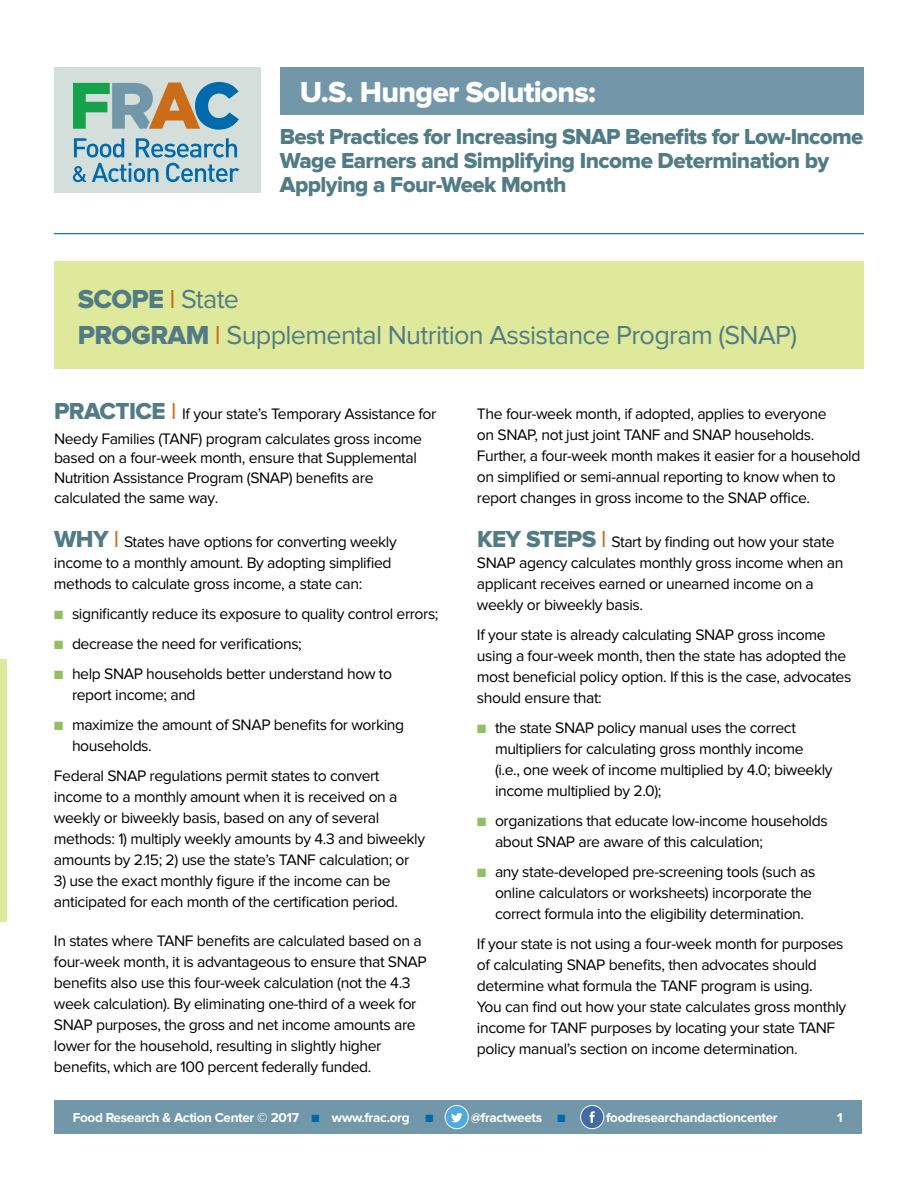
<style>
.page{position:relative;width:918px;height:1188px;background:#fff}
.page>*{position:absolute;margin:0;border:0;box-sizing:border-box;transform-origin:0 0}
.t1{font:30px "Proxima Nova Extrabld";letter-spacing:-.025em;color:#fff}
.t2{font:27px "Proxima Nova";letter-spacing:-.025em;color:#527c85}
.t3{font:27px "Proxima Nova Extrabld";letter-spacing:-.025em;color:#527c85}
.t4{font:22.5px/24px "Proxima Nova Extrabld";letter-spacing:-.025em;color:#527c85}
.t5{font:15.75px/21px "Proxima Nova";letter-spacing:-.025em;color:#000}
.t6{font:700 13.5px "Proxima Nova";letter-spacing:-.025em;color:#fff}
.s1{font-family:"Proxima Nova";color:#ca6c18}
.s2{font-family:"Proxima Nova"}
.s3{font-family:"Proxima Nova Extrabld"}
.s4{color:#ca6c18}
.s5{font-family:"Proxima Nova Extrabld";font-size:24px;color:#527c85}
.s6{font-size:24px;color:#ca6c18}
.s7{color:#90c063}
.s8{color:#006aad}
</style>
<div class="page">
<div style="left:54px;top:68px;width:206px;height:125px;background:#d4dfdc"></div>
<div style="left:54px;top:261px;width:810px;height:108px;background:#dfe99b"></div>
<hr style="left:54px;top:233px;width:810px;height:1px;background:#006aad">
<svg style="left:73px;top:82px;width:166px;height:48px"></svg>
<svg style="left:73px;top:138px;width:166px;height:44px"></svg>
<div style="left:281px;top:68px;width:583px;height:47px;background:#7297a9"></div>
<div style="left:54px;top:1100px;width:807px;height:34px;background:#7297a9"></div>
<div style="left:581px;top:1105px;width:23px;height:24px;background:#446aa3;border:1px solid #fff;border-radius:50%"></div>
<svg style="left:589px;top:1111px;width:6px;height:12px"></svg>
<div style="left:445px;top:1105px;width:23px;height:24px;background:#4eabdb;border:1px solid #fff;border-radius:50%"></div>
<svg style="left:451px;top:1113px;width:12px;height:9px"></svg>
<div style="left:0;top:659px;width:7px;height:262px;background:#dfe99b"></div>
<h1 class="t1" style="left:300px;top:78px;width:298px">U.S. Hunger Solutions:</h1>
<h3 class="t4" style="left:280px;top:125px;width:585px">Best Practices for Increasing SNAP Benefits for Low-Income<br>Wage Earners and Simplifying Income Determination by<br>Applying a Four-Week Month</h3>
<h2 class="t3" style="left:78px;top:286px;width:163px">SCOPE <span class="s1">l</span> <span class="s2">State</span></h2>
<h2 class="t2" style="left:78px;top:322px;width:721px"><span class="s3">PROGRAM</span> <span class="s4">l</span> Supplemental Nutrition Assistance Program (SNAP)</h2>
<p class="t5" style="left:54px;top:402px;width:384px;line-height:24.5px"><span class="s5">PRACTICE</span> <span class="s6">l</span> If your state’s Temporary Assistance for<br>Needy Families (TANF) program calculates gross income</p>
<p class="t5" style="left:54px;top:449px;width:365px;line-height:19.8px">based on a four-week month, ensure that Supplemental<br>Nutrition Assistance Program (SNAP) benefits are calculated the same way.</p>
<p class="t5" style="left:54px;top:532px;width:344px"><span class="s5">WHY</span> <span class="s6">l</span> States have options for converting weekly income to a monthly amount. By adopting simplified methods to calculate gross income, a state can:</p>
<p class="t5" style="left:54px;top:604px;width:386px"><span class="s7">■</span> significantly reduce its exposure to quality control errors;</p>
<p class="t5" style="left:54px;top:634px;width:249px"><span class="s7">■</span> decrease the need for verifications;</p>
<p class="t5" style="left:72px;top:664px;width:322px;text-indent:-18px"><span class="s7">■</span> help SNAP households better understand how to report income; and</p>
<p class="t5" style="left:72px;top:715px;width:334px;text-indent:-18px"><span class="s7">■</span> maximize the amount of SNAP benefits for working households.</p>
<p class="t5" style="left:54px;top:766px;width:373px">Federal SNAP regulations permit states to convert income to a monthly amount when it is received on a weekly or biweekly basis, based on any of several methods: 1) multiply weekly amounts by 4.3 and biweekly amounts by 2.15; 2) use the state’s TANF calculation; or</p>
<p class="t5" style="left:54px;top:871px;width:346px">3) use the exact monthly figure if the income can be anticipated for each month of the certification period.</p>
<p class="t5" style="left:54px;top:931px;width:374px">In states where TANF benefits are calculated based on a four-week month, it is advantageous to ensure that SNAP benefits also use this four-week calculation (not the 4.3 week calculation). By eliminating one-third of a week for SNAP purposes, the gross and net income amounts are lower for the household, resulting in slightly higher benefits, which are 100 percent federally funded.</p>
<p class="t5" style="left:477px;top:404px;width:385px">The four-week month, if adopted, applies to everyone<br>on SNAP, not just joint TANF and SNAP households.<br>Further, a four-week month makes it easier for a household on simplified or semi-annual reporting to know when to report changes in gross income to the SNAP office.</p>
<p class="t5" style="left:477px;top:532px;width:368px"><span class="s5">KEY STEPS</span> <span class="s6">l</span> Start by finding out how your state SNAP agency calculates monthly gross income when an applicant receives earned or unearned income on a weekly or biweekly basis.</p>
<p class="t5" style="left:477px;top:625px;width:376px">If your state is already calculating SNAP gross income using a four-week month, then the state has adopted the most beneficial policy option. If this is the case, advocates should ensure that:</p>
<p class="t5" style="left:495px;top:718px;width:339px;text-indent:-18px"><span class="s7">■</span> the state SNAP policy manual uses the correct multipliers for calculating gross monthly income (i.e., one week of income multiplied by 4.0; biweekly income multiplied by 2.0);</p>
<p class="t5" style="left:495px;top:811px;width:334px;text-indent:-18px"><span class="s7">■</span> organizations that educate low-income households about SNAP are aware of this calculation;</p>
<p class="t5" style="left:495px;top:862px;width:322px;text-indent:-18px"><span class="s7">■</span> any state-developed pre-screening tools (such as online calculators or worksheets) incorporate the correct formula into the eligibility determination.</p>
<p class="t5" style="left:477px;top:934px;width:371px">If your state is not using a four-week month for purposes of calculating SNAP benefits, then advocates should determine what formula the TANF program is using.<br>You can find out how your state calculates gross monthly income for TANF purposes by locating your state TANF policy manual’s section on income determination.</p>
<p class="t6" style="left:73px;top:1112px;width:362px">Food Research &amp; Action Center © 2017 <span class="s8">■</span> www.frac.org <span class="s8">■</span></p>
<p class="t6" style="left:471px;top:1112px;width:96px">@fractweets <span class="s8">■</span></p>
<p class="t6" style="left:606px;top:1112px;width:173px">foodresearchandactioncenter</p>
<p class="t6" style="left:837px;top:1112px;width:7px">1</p>
</div>
